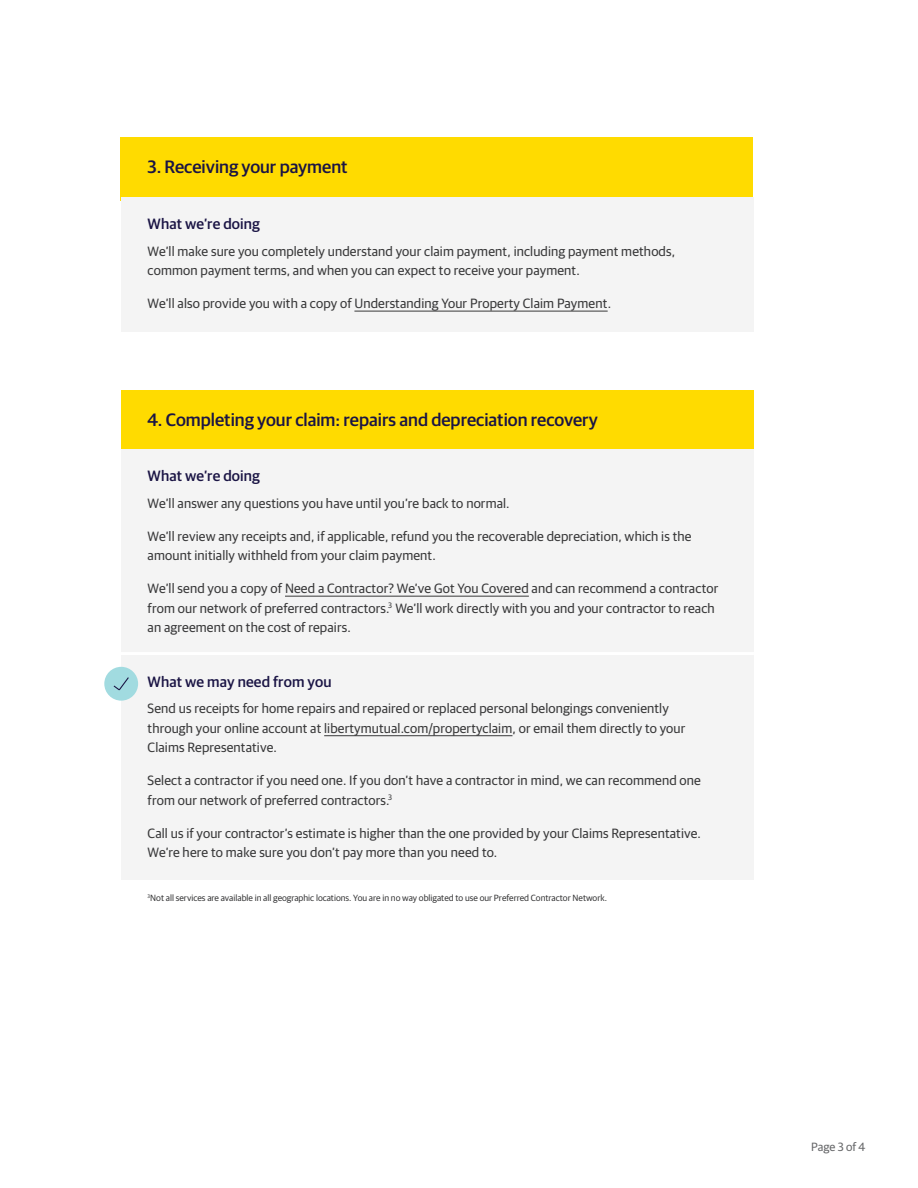
<style>
.page{position:relative;width:918px;height:1188px;background:#fff}
.page>*{position:absolute;margin:0;border:0;box-sizing:border-box;transform-origin:0 0}
.t1{font:500 18px "Guardian Sans";color:#1a1444}
.t2{font:500 15px "Guardian Sans";letter-spacing:.01em;color:#1a1444}
.t3{font:13.5px/19.5px "Guardian Sans";letter-spacing:.01em;color:#383839}
.t4{font:12px "Guardian Sans";color:#666769}
.t5{font:9px "Guardian Sans";color:#383839}
</style>
<div class="page">
<div style="left:121px;top:137px;width:632px;height:64px;background:#ffdb00"></div>
<div style="left:121px;top:197px;width:633px;height:135px;background:#f4f4f4"></div>
<hr style="left:354px;top:311px;width:254px;height:1px;background:#383839">
<div style="left:121px;top:390px;width:633px;height:64px;background:#ffdb00"></div>
<div style="left:121px;top:449px;width:633px;height:431px;background:#f4f4f4"></div>
<hr style="left:285px;top:596px;width:244px;height:1px;background:#383839">
<hr style="left:324px;top:735px;width:188px;height:1px;background:#383839">
<hr style="left:120px;top:652px;width:634px;height:3px;background:#fff">
<div style="left:104px;top:667px;width:34px;height:34px;background:#a1dbe0;border-radius:50%"></div>
<svg style="left:114px;top:677px;width:15px;height:13px"></svg>
<h1 class="t1" style="left:148px;top:154px;width:202px">3. Receiving your payment</h1>
<p class="t2" style="left:148px;top:213px;width:114px">What we’re doing</p>
<p class="t3" style="left:148px;top:240px;width:529px">We’ll make sure you completely understand your claim payment, including payment methods, common payment terms, and when you can expect to receive your payment.</p>
<p class="t3" style="left:148px;top:293px;width:465px">We’ll also provide you with a copy of Understanding Your Property Claim Payment.</p>
<h1 class="t1" style="left:148px;top:407px;width:452px">4. Completing your claim: repairs and depreciation recovery</h1>
<p class="t2" style="left:148px;top:465px;width:114px">What we’re doing</p>
<p class="t3" style="left:148px;top:492px;width:364px">We’ll answer any questions you have until you’re back to normal.</p>
<p class="t3" style="left:148px;top:525px;width:545px">We’ll review any receipts and, if applicable, refund you the recoverable depreciation, which is the amount initially withheld from your claim payment.</p>
<p class="t3" style="left:148px;top:578px;width:572px">We’ll send you a copy of Need a Contractor? We’ve Got You Covered and can recommend a contractor from our network of preferred contractors.<sup>3</sup> We’ll work directly with you and your contractor to reach an agreement on the cost of repairs.</p>
<p class="t2" style="left:148px;top:671px;width:185px">What we may need from you</p>
<p class="t3" style="left:148px;top:698px;width:539px">Send us receipts for home repairs and repaired or replaced personal belongings conveniently through your online account at libertymutual.com/propertyclaim, or email them directly to your<br>Claims Representative.</p>
<p class="t3" style="left:148px;top:770px;width:555px">Select a contractor if you need one. If you don’t have a contractor in mind, we can recommend one from our network of preferred contractors.<sup>3</sup></p>
<p class="t3" style="left:148px;top:822px;width:555px">Call us if your contractor’s estimate is higher than the one provided by your Claims Representative.<br>We’re here to make sure you don’t pay more than you need to.</p>
<p class="t5" style="left:148px;top:892px;width:461px"><sup>3</sup>Not all services are available in all geographic locations. You are in no way obligated to use our Preferred Contractor Network.</p>
<p class="t4" style="left:811px;top:1138px;width:56px">Page 3 of 4</p>
</div>
